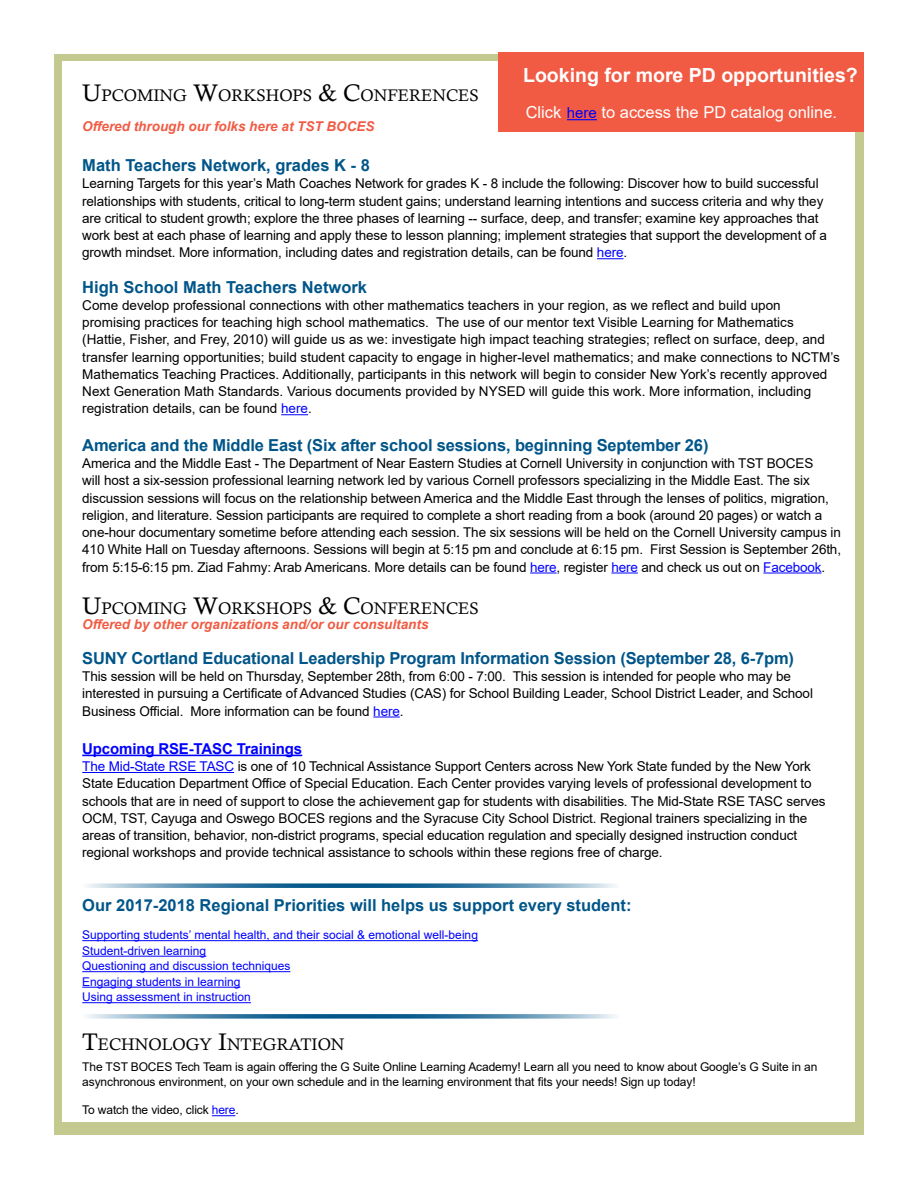
<style>
.page{position:relative;width:918px;height:1188px;background:#fff}
.page>*{position:absolute;margin:0;border:0;box-sizing:border-box;transform-origin:0 0}
.t1{font:700 19.5px "Arial";color:#fff}
.t2{font:16.8px "Calisto";color:#000}
.t3{font:700 16.5px "Arial";letter-spacing:-.01em;color:#005589}
.t4{font:16.5px "Arial";color:#fff}
.t5{font:700 15px "Arial";letter-spacing:-.01em;color:#00f}
.t6{font:13.5px/17.2px "Arial";letter-spacing:-.01em;color:#000}
.t7{font:italic 700 13.5px "Arial";color:#f15b44}
.t8{font:12px/15px "Arial";letter-spacing:-.01em;color:#000}
.t9{font:12px/15.5px "Arial";color:#00f}
.s1{font-size:24px}
.s2{font-size:15px;color:#00f}
.s3{color:#00f}
</style>
<div class="page">
<div style="left:54px;top:54px;width:810px;height:1080px;background:#c4c990"></div>
<div style="left:62px;top:62px;width:793px;height:1060px;background:#fff"></div>
<div style="left:62px;top:61px;width:793px;height:637px;background:#fff"></div>
<svg style="left:597px;top:258px;width:27px;height:1px"></svg>
<svg style="left:281px;top:414px;width:27px;height:1px"></svg>
<svg style="left:530px;top:573px;width:27px;height:1px"></svg>
<svg style="left:611px;top:573px;width:27px;height:1px"></svg>
<hr style="left:763px;top:573px;width:59px;height:1px;background:#00f">
<svg style="left:373px;top:717px;width:27px;height:1px"></svg>
<hr style="left:82px;top:755px;width:220px;height:1px;background:#00f">
<hr style="left:82px;top:772px;width:152px;height:1px;background:#00f">
<div style="left:499px;top:53px;width:365px;height:79px;background:#f15b44"></div>
<hr style="left:567px;top:119px;width:30px;height:1px;background:#00f">
<hr style="left:82px;top:940px;width:396px;height:1px;background:#00f">
<hr style="left:82px;top:956px;width:124px;height:1px;background:#00f">
<hr style="left:82px;top:971px;width:208px;height:1px;background:#00f">
<hr style="left:82px;top:987px;width:158px;height:1px;background:#00f">
<hr style="left:82px;top:1002px;width:169px;height:1px;background:#00f">
<svg style="left:212px;top:1115px;width:23px;height:1px"></svg>
<svg style="left:87px;top:883px;width:529px;height:5px;background:#6095b5"></svg>
<svg style="left:87px;top:1014px;width:529px;height:5px;background:#6095b5"></svg>
<p class="t2" style="left:82px;top:85px;width:398px"><span class="s1">U</span>PCOMING <span class="s1">W</span>ORKSHOPS <span class="s1">&amp; C</span>ONFERENCES</p>
<p class="t7" style="left:82px;top:118px;width:294px">Offered through our folks here at TST BOCES</p>
<h1 class="t1" style="left:523px;top:62px;width:336px">Looking for more PD opportunities?</h1>
<p class="t4" style="left:526px;top:101px;width:313px">Click <span class="s2">here</span> to access the PD catalog online.</p>
<p class="t3" style="left:82px;top:154px;width:289px">Math Teachers Network, grades K - 8</p>
<p class="t6" style="left:82px;top:175px;width:746px">Learning Targets for this year’s Math Coaches Network for grades K - 8 include the following: Discover how to build successful relationships with students, critical to long-term student gains; understand learning intentions and success criteria and why they are critical to student growth; explore the three phases of learning -- surface, deep, and transfer; examine key approaches that work best at each phase of learning and apply these to lesson planning; implement strategies that support the development of a growth mindset. More information, including dates and registration details, can be found <span class="s3">here</span>.</p>
<p class="t3" style="left:82px;top:275px;width:286px">High School Math Teachers Network</p>
<p class="t6" style="left:82px;top:296px;width:759px">Come develop professional connections with other mathematics teachers in your region, as we reflect and build upon promising practices for teaching high school mathematics. The use of our mentor text Visible Learning for Mathematics (Hattie, Fisher, and Frey, 2010) will guide us as we: investigate high impact teaching strategies; reflect on surface, deep, and transfer learning opportunities; build student capacity to engage in higher-level mathematics; and make connections to NCTM’s Mathematics Teaching Practices. Additionally, participants in this network will begin to consider New York’s recently approved Next Generation Math Standards. Various documents provided by NYSED will guide this work. More information, including registration details, can be found <span class="s3">here</span>.</p>
<p class="t3" style="left:82px;top:433px;width:628px">America and the Middle East (Six after school sessions, beginning September 26)</p>
<p class="t6" style="left:82px;top:455px;width:760px">America and the Middle East - The Department of Near Eastern Studies at Cornell University in conjunction with TST BOCES<br>will host a six-session professional learning network led by various Cornell professors specializing in the Middle East. The six discussion sessions will focus on the relationship between America and the Middle East through the lenses of politics, migration, religion, and literature. Session participants are required to complete a short reading from a book (around 20 pages) or watch a one-hour documentary sometime before attending each session. The six sessions will be held on the Cornell University campus in 410 White Hall on Tuesday afternoons. Sessions will begin at 5:15 pm and conclude at 6:15 pm. First Session is September 26th, from 5:15-6:15 pm. Ziad Fahmy: Arab Americans. More details can be found <span class="s3">here</span>, register <span class="s3">here</span> and check us out on <span class="s3">Facebook</span>.</p>
<p class="t2" style="left:82px;top:598px;width:398px"><span class="s1">U</span>PCOMING <span class="s1">W</span>ORKSHOPS <span class="s1">&amp; C</span>ONFERENCES</p>
<p class="t7" style="left:82px;top:615px;width:348px">Offered by other organizations and/or our consultants</p>
<p class="t3" style="left:82px;top:646px;width:713px">SUNY Cortland Educational Leadership Program Information Session (September 28, 6-7pm)</p>
<p class="t6" style="left:82px;top:668px;width:732px">This session will be held on Thursday, September 28th, from 6:00 - 7:00. This session is intended for people who may be interested in pursuing a Certificate of Advanced Studies (CAS) for School Building Leader, School District Leader, and School<br>Business Official. More information can be found <span class="s3">here</span>.</p>
<p class="t5" style="left:82px;top:738px;width:222px">Upcoming RSE-TASC Trainings</p>
<p class="t6" style="left:82px;top:758px;width:745px"><span class="s3">The Mid-State RSE TASC</span> is one of 10 Technical Assistance Support Centers across New York State funded by the New York State Education Department Office of Special Education. Each Center provides varying levels of professional development to schools that are in need of support to close the achievement gap for students with disabilities. The Mid-State RSE TASC serves OCM, TST, Cayuga and Oswego BOCES regions and the Syracuse City School District. Regional trainers specializing in the areas of transition, behavior, non-district programs, special education regulation and specially designed instruction conduct regional workshops and provide technical assistance to schools within these regions free of charge.</p>
<p class="t3" style="left:82px;top:894px;width:551px">Our 2017-2018 Regional Priorities will helps us support every student:</p>
<p class="t9" style="left:82px;top:927px;width:397px">Supporting students’ mental health, and their social &amp; emotional well-being Student-driven learning<br>Questioning and discussion techniques<br>Engaging students in learning<br>Using assessment in instruction</p>
<p class="t2" style="left:82px;top:1034px;width:264px"><span class="s1">T</span>ECHNOLOGY <span class="s1">I</span>NTEGRATION</p>
<p class="t8" style="left:82px;top:1059px;width:737px">The TST BOCES Tech Team is again offering the G Suite Online Learning Academy! Learn all you need to know about Google’s G Suite in an asynchronous environment, on your own schedule and in the learning environment that fits your needs! Sign up today!</p>
<p class="t8" style="left:82px;top:1103px;width:158px">To watch the video, click <span class="s3">here</span>.</p>
</div>
